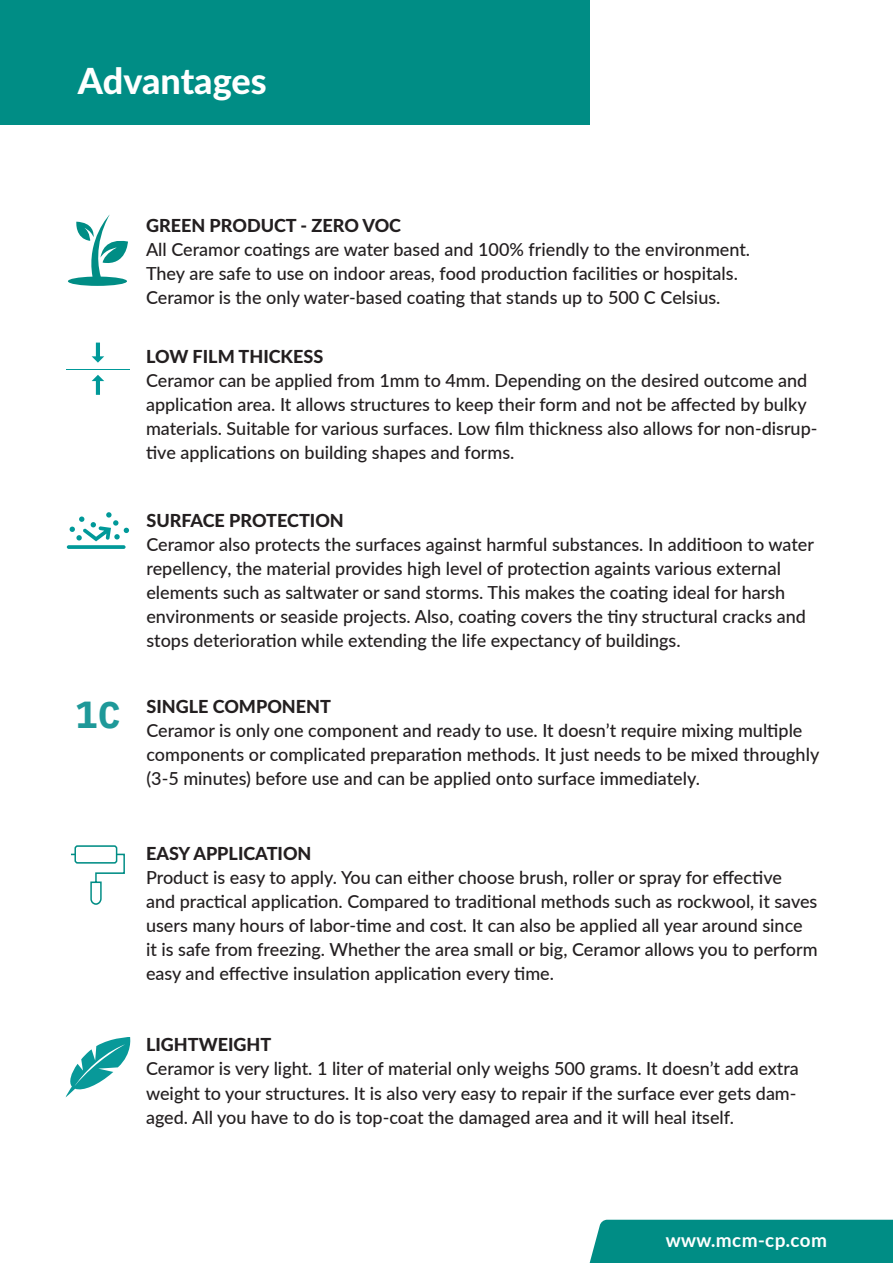
<style>
.page{position:relative;width:893px;height:1263px;background:#fff}
.page>*{position:absolute;margin:0;border:0;box-sizing:border-box;transform-origin:0 0}
.t1{font:700 37.5px "IBM Plex Mono";color:#1e9999}
.t2{font:800 36px "Lato";color:#fff}
.t3{font:700 18.9px "Lato";letter-spacing:.025em;color:#fff}
.t4{font:500 18px/24px "Lato";color:#231f20}
.t5{font:800 18px "Lato";color:#231f20}
</style>
<div class="page">
<div style="left:590px;top:1220px;width:303px;height:43px;background:#008d85"></div>
<svg style="left:66px;top:1037px;width:65px;height:60px"></svg>
<div style="left:74px;top:845px;width:43px;height:19px;border:2px solid #008d85;border-radius:2px"></div>
<svg style="left:71px;top:853px;width:54px;height:52px"></svg>
<svg style="left:67px;top:545px;width:59px;height:4px"></svg>
<svg style="left:70px;top:512px;width:59px;height:29px"></svg>
<hr style="left:66px;top:369px;width:64px;height:1px;background:#099">
<svg style="left:92px;top:343px;width:12px;height:20px"></svg>
<svg style="left:92px;top:375px;width:12px;height:20px"></svg>
<div style="left:0;top:0;width:590px;height:124px;background:#008d85"></div>
<svg style="left:68px;top:214px;width:60px;height:72px"></svg>
<p class="t2" style="left:78px;top:54px;width:190px">Advantages</p>
<p class="t5" style="left:146px;top:212px;width:257px">GREEN PRODUCT - ZERO VOC</p>
<p class="t4" style="left:146px;top:236px;width:606px">All Ceramor coatings are water based and 100% friendly to the environment.</p>
<p class="t4" style="left:146px;top:260px;width:593px">They are safe to use on indoor areas, food production facilities or hospitals.</p>
<p class="t4" style="left:146px;top:284px;width:576px">Ceramor is the only water-based coating that stands up to 500 C Celsius.</p>
<p class="t5" style="left:146px;top:343px;width:179px">LOW FILM THICKESS</p>
<p class="t4" style="left:146px;top:367px;width:663px">Ceramor can be applied from 1mm to 4mm. Depending on the desired outcome and</p>
<p class="t4" style="left:146px;top:391px;width:673px">application area. It allows structures to keep their form and not be affected by bulky materials. Suitable for various surfaces. Low film thickness also allows for non-disrup&shy;tive applications on building shapes and forms.</p>
<p class="t1" style="left:76px;top:684px;width:46px">1C</p>
<p class="t5" style="left:146px;top:507px;width:199px">SURFACE PROTECTION</p>
<p class="t4" style="left:146px;top:531px;width:669px">Ceramor also protects the surfaces against harmful substances. In additioon to water</p>
<p class="t4" style="left:146px;top:555px;width:636px">repellency, the material provides high level of protection againts various external</p>
<p class="t4" style="left:146px;top:579px;width:640px">elements such as saltwater or sand storms. This makes the coating ideal for harsh</p>
<p class="t4" style="left:146px;top:603px;width:661px">environments or seaside projects. Also, coating covers the tiny structural cracks and stops deterioration while extending the life expectancy of buildings.</p>
<p class="t5" style="left:146px;top:693px;width:186px">SINGLE COMPONENT</p>
<p class="t4" style="left:146px;top:717px;width:658px">Ceramor is only one component and ready to use. It doesn’t require mixing multiple</p>
<p class="t4" style="left:146px;top:741px;width:674px">components or complicated preparation methods. It just needs to be mixed throughly (3-5 minutes) before use and can be applied onto surface immediately.</p>
<p class="t5" style="left:146px;top:840px;width:167px">EASY APPLICATION</p>
<p class="t4" style="left:146px;top:864px;width:637px">Product is easy to apply. You can either choose brush, roller or spray for effective</p>
<p class="t4" style="left:146px;top:888px;width:673px">and practical application. Compared to traditional methods such as rockwool, it saves users many hours of labor-time and cost. It can also be applied all year around since</p>
<p class="t4" style="left:146px;top:936px;width:673px">it is safe from freezing. Whether the area small or big, Ceramor allows you to perform easy and effective insulation application every time.</p>
<p class="t5" style="left:146px;top:1031px;width:127px">LIGHTWEIGHT</p>
<p class="t4" style="left:146px;top:1056px;width:654px">Ceramor is very light. 1 liter of material only weighs 500 grams. It doesn’t add extra weight to your structures. It is also very easy to repair if the surface ever gets dam&shy;aged. All you have to do is top-coat the damaged area and it will heal itself.</p>
<p class="t3" style="left:666px;top:1229px;width:163px">www.mcm-cp.com</p>
</div>
